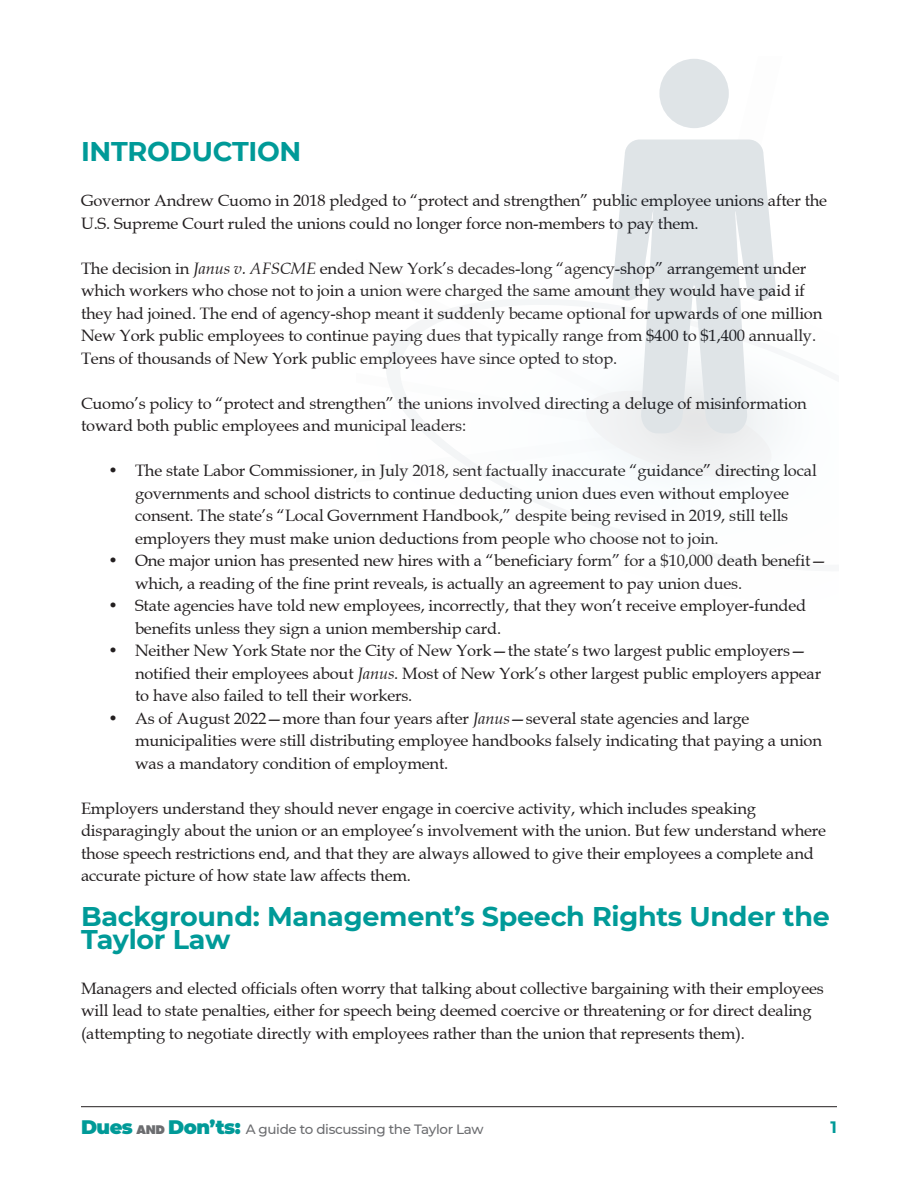
<style>
.page{position:relative;width:918px;height:1188px;background:#fff}
.page>*{position:absolute;margin:0;border:0;box-sizing:border-box;transform-origin:0 0}
.t1{font:700 27px/22.5px "Montserrat";letter-spacing:-.01em;color:#009a98}
.t2{font:16.5px/22.5px "Book Antiqua";letter-spacing:-.01em;color:#231f20}
.t3{font:700 16.5px "Montserrat";color:#009a98}
.t4{font:500 13.5px "Montserrat";letter-spacing:-.025em;color:#6c6d70}
.s1{font-style:italic}
.s2{font-weight:900;font-size:19.5px;color:#009a98}
.s3{font-family:"Futura Std";font-weight:800;font-size:11.55px}
</style>
<div class="page">
<hr style="left:81px;top:1106px;width:756px;height:1px;background:#231f20">
<svg style="left:386px;top:299px;width:294px;height:252px"></svg>
<svg style="left:556px;top:341px;width:124px;height:157px"></svg>
<div style="left:659px;top:59px;width:70px;height:69px;background:#dfe4e7;border-radius:50%"></div>
<svg style="left:573px;top:139px;width:203px;height:339px"></svg>
<p class="t1" style="left:81px;top:139px;width:222px">INTRODUCTION</p>
<p class="t2" style="left:81px;top:189px;width:748px">Governor Andrew Cuomo in 2018 pledged to “protect and strengthen” public employee unions after the<br>U.S. Supreme Court ruled the unions could no longer force non-members to pay them.</p>
<p class="t2" style="left:81px;top:257px;width:743px">The decision in <span class="s1">Janus v. AFSCME</span> ended New York’s decades-long “agency-shop” arrangement under which workers who chose not to join a union were charged the same amount they would have paid if they had joined. The end of agency-shop meant it suddenly became optional for upwards of one million New York public employees to continue paying dues that typically range from $400 to $1,400 annually.<br>Tens of thousands of New York public employees have since opted to stop.</p>
<p class="t2" style="left:81px;top:392px;width:727px">Cuomo’s policy to “protect and strengthen” the unions involved directing a deluge of misinformation toward both public employees and municipal leaders:</p>
<p class="t2" style="left:135px;top:459px;width:683px;text-indent:-27px">• The state Labor Commissioner, in July 2018, sent factually inaccurate “guidance” directing local governments and school districts to continue deducting union dues even without employee consent. The state’s “Local Government Handbook,” despite being revised in 2019, still tells employers they must make union deductions from people who choose not to join.</p>
<p class="t2" style="left:135px;top:549px;width:693px;text-indent:-27px">• One major union has presented new hires with a “beneficiary form” for a $10,000 death benefit— which, a reading of the fine print reveals, is actually an agreement to pay union dues.</p>
<p class="t2" style="left:135px;top:594px;width:673px;text-indent:-27px">• State agencies have told new employees, incorrectly, that they won’t receive employer-funded benefits unless they sign a union membership card.</p>
<p class="t2" style="left:135px;top:639px;width:688px;text-indent:-27px">• Neither New York State nor the City of New York—the state’s two largest public employers— notified their employees about <span class="s1">Janus</span>. Most of New York’s other largest public employers appear to have also failed to tell their workers.</p>
<p class="t2" style="left:135px;top:707px;width:689px;text-indent:-27px">• As of August 2022—more than four years after <span class="s1">Janus</span>—several state agencies and large municipalities were still distributing employee handbooks falsely indicating that paying a union was a mandatory condition of employment.</p>
<p class="t2" style="left:81px;top:797px;width:747px">Employers understand they should never engage in coercive activity, which includes speaking disparagingly about the union or an employee’s involvement with the union. But few understand where those speech restrictions end, and that they are always allowed to give their employees a complete and accurate picture of how state law affects them.</p>
<p class="t1" style="left:81px;top:904px;width:750px">Background: Management’s Speech Rights Under the<br>Taylor Law</p>
<p class="t2" style="left:81px;top:977px;width:744px">Managers and elected officials often worry that talking about collective bargaining with their employees will lead to state penalties, either for speech being deemed coercive or threatening or for direct dealing (attempting to negotiate directly with employees rather than the union that represents them).</p>
<p class="t4" style="left:81px;top:1120px;width:404px"><span class="s2">Dues</span> <span class="s3">AND</span> <span class="s2">Don’ts:</span> A guide to discussing the Taylor Law</p>
<p class="t3" style="left:831px;top:1115px;width:8px">1</p>
</div>
